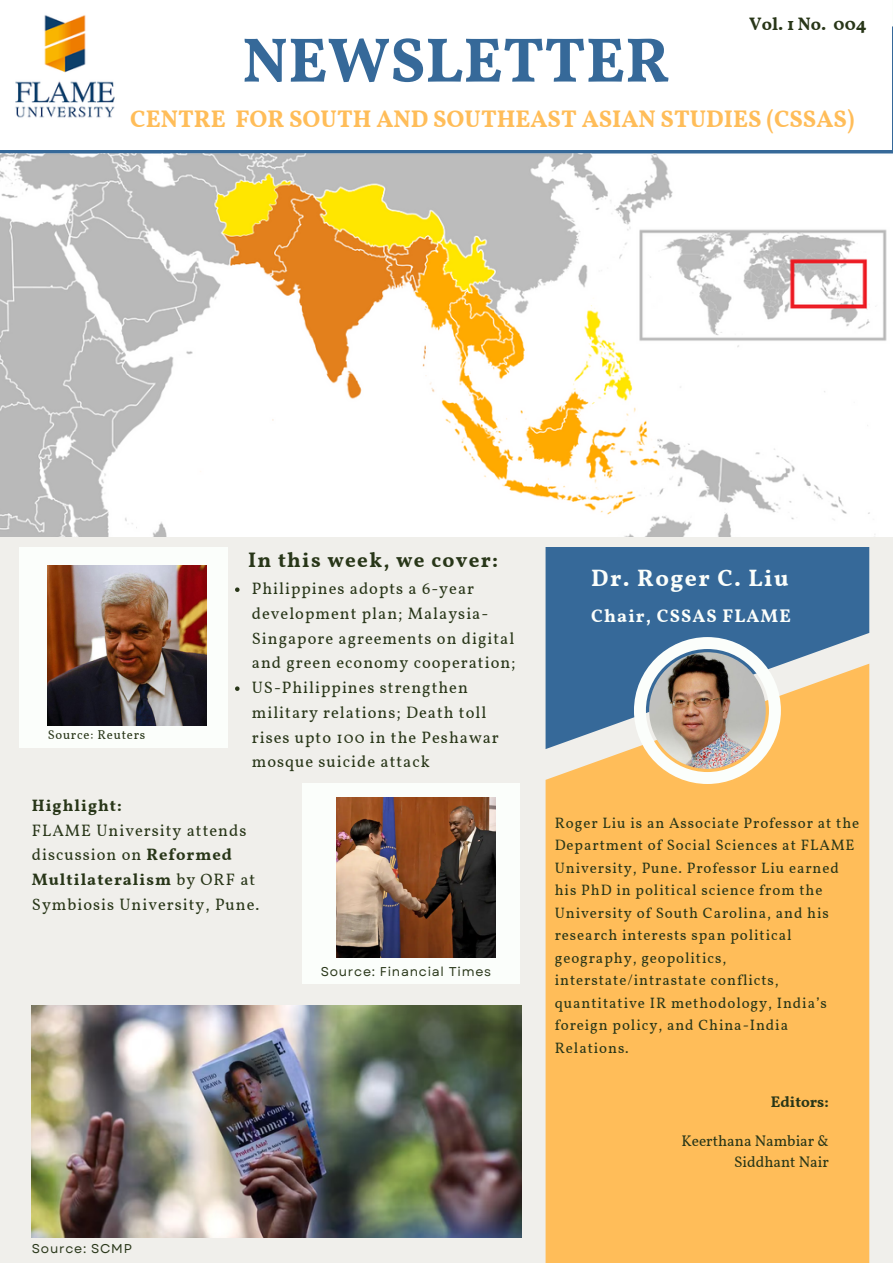
<style>
.page{position:relative;width:893px;height:1264px;background:#fff}
.page>*{position:absolute;margin:0;border:0;box-sizing:border-box;transform-origin:0 0}
.t1{font:700 63px "Vollkorn";color:#366999}
.t2{font:700 24px "Vollkorn";color:#ffbd59}
.t3{font:700 23.7px "Vollkorn";letter-spacing:.06em;color:#fbfefb}
.t4{font:700 21px "Vollkorn";letter-spacing:.06em;color:#283618}
.t5{font:700 18.3px "Vollkorn";letter-spacing:.06em;color:#fbfefb}
.t6{font:700 18px "Vollkorn";color:#283618}
.t7{font:16.5px/24.8px "Vollkorn";letter-spacing:.06em;color:#283618}
.t8{font:700 16.5px "Vollkorn";letter-spacing:.06em;color:#283618}
.t9{font:15.3px/20.9px "Vollkorn";color:#283618;text-align:right}
.t10{font:700 15.3px "Vollkorn";color:#283618}
.t11{font:15px/22.5px "Vollkorn";letter-spacing:.06em;color:#283618}
.t12{font:12.75px "Garet";letter-spacing:.06em;color:#283618}
.t13{font:12.75px "Vollkorn";letter-spacing:.06em;color:#283618}
.s1{font-weight:700}
</style>
<div class="page">
<div style="left:0;top:0;width:892px;height:1262px;background:#f0efeb"></div>
<img style="left:0;top:154px;width:892px;height:382px">
<div style="left:545px;top:749px;width:324px;height:513px;background:#ffbd59"></div>
<svg style="left:545px;top:547px;width:324px;height:202px;background:#618099"></svg>
<img style="left:634px;top:637px;width:146px;height:147px">
<div style="left:19px;top:547px;width:208px;height:200px;background:#fbfefb"></div>
<div style="left:302px;top:783px;width:218px;height:200px;background:#fbfefb"></div>
<img style="left:32px;top:1005px;width:489px;height:232px">
<img style="left:48px;top:565px;width:158px;height:160px">
<img style="left:336px;top:798px;width:159px;height:159px">
<div style="left:0;top:0;width:891px;height:149px;background:#fff"></div>
<img style="left:15px;top:15px;width:100px;height:103px">
<svg style="left:235px;top:587px;width:4px;height:5px"></svg>
<svg style="left:235px;top:686px;width:4px;height:5px"></svg>
<h1 class="t1" style="left:242px;top:22px;width:428px">NEWSLETTER</h1>
<p class="t6" style="left:749px;top:12px;width:119px">Vol. 1 No. 004</p>
<h2 class="t2" style="left:130px;top:104px;width:725px">CENTRE FOR SOUTH AND SOUTHEAST ASIAN STUDIES (CSSAS)</h2>
<p class="t13" style="left:48px;top:727px;width:99px">Source: Reuters</p>
<h3 class="t4" style="left:248px;top:547px;width:251px">In this week, we cover:</h3>
<p class="t7" style="left:252px;top:577px;width:265px">Philippines adopts a 6-year development plan; Malaysia-<br>Singapore agreements on digital and green economy cooperation;<br>US-Philippines strengthen military relations; Death toll rises upto 100 in the Peshawar mosque suicide attack</p>
<p class="t8" style="left:32px;top:795px;width:91px">Highlight:</p>
<p class="t7" style="left:32px;top:819px;width:229px">FLAME University attends discussion on <span class="s1">Reformed<br>Multilateralism</span> by ORF at<br>Symbiosis University, Pune.</p>
<p class="t12" style="left:320px;top:962px;width:172px">Source: Financial Times</p>
<p class="t12" style="left:32px;top:1239px;width:101px">Source: SCMP</p>
<h3 class="t3" style="left:591px;top:563px;width:199px">Dr. Roger C. Liu</h3>
<p class="t5" style="left:591px;top:605px;width:201px">Chair, CSSAS FLAME</p>
<p class="t11" style="left:554px;top:812px;width:306px">Roger Liu is an Associate Professor at the Department of Social Sciences at FLAME University, Pune. Professor Liu earned his PhD in political science from the University of South Carolina, and his research interests span political geography, geopolitics, interstate/intrastate conflicts, quantitative IR methodology, India’s foreign policy, and China-India Relations.</p>
<p class="t10" style="left:770px;top:1091px;width:59px">Editors:</p>
<p class="t9" style="left:681px;top:1132px;width:149px">Keerthana Nambiar &amp;<br>Siddhant Nair</p>
</div>
